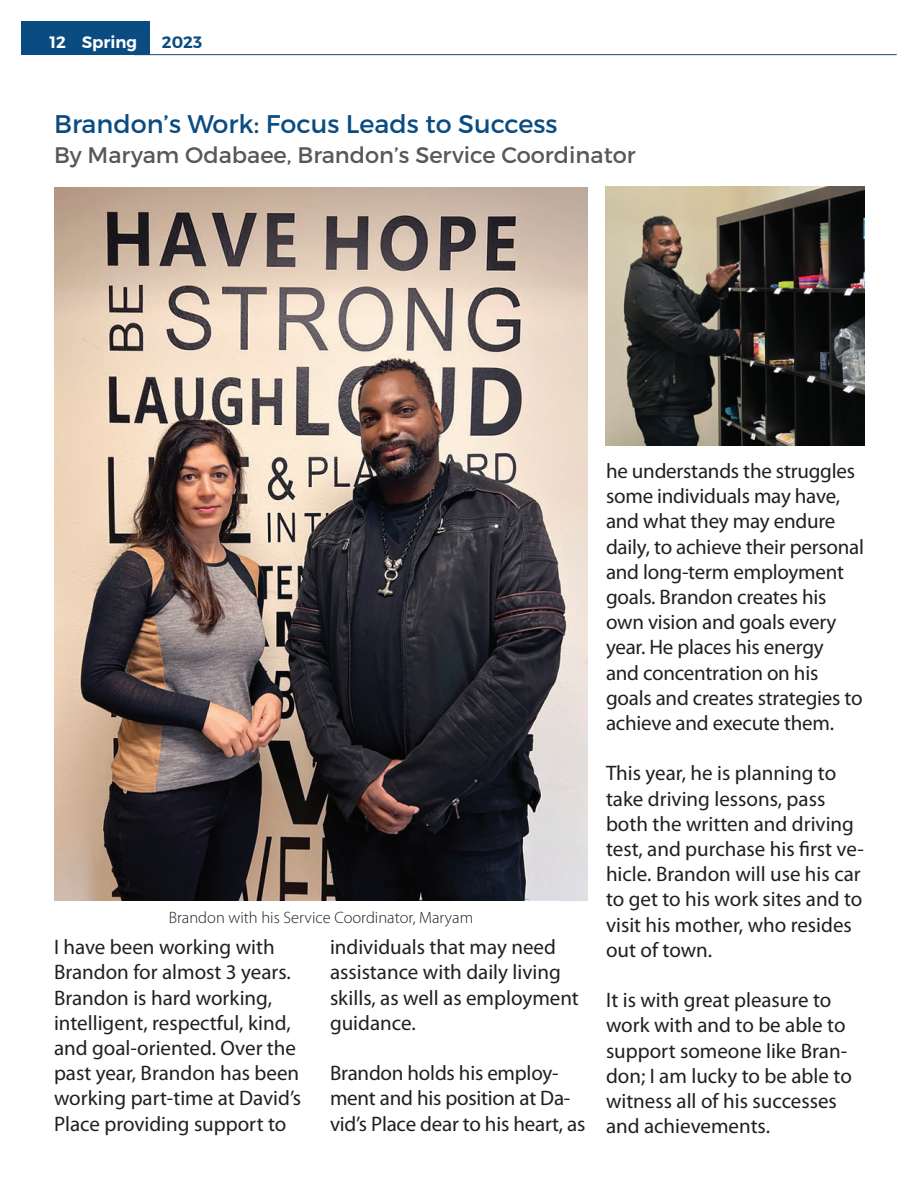
<style>
.page{position:relative;width:918px;height:1188px;background:#fff}
.page>*{position:absolute;margin:0;border:0;box-sizing:border-box;transform-origin:0 0}
.t1{font:25.5px "Montserrat";color:#0a4c82}
.t2{font:22.5px "Montserrat";color:#57585a}
.t3{font:21px/25.2px "Myriad Pro";color:#231f20}
.t4{font:300 16.5px "Myriad Pro";color:#231f20}
.t5{font:600 16.5px "Montserrat";color:#fff}
.t6{font:600 16.5px "Montserrat";color:#0a4c82}
</style>
<div class="page">
<hr style="left:134px;top:54px;width:763px;height:1px;background:#0a4c82">
<div style="left:21px;top:21px;width:129px;height:34px;background:#0a4c82"></div>
<img style="left:605px;top:187px;width:260px;height:259px">
<img style="left:54px;top:188px;width:534px;height:713px">
<p class="t5" style="left:49px;top:32px;width:89px">12 Spring</p>
<p class="t6" style="left:162px;top:32px;width:42px">2023</p>
<p class="t1" style="left:54px;top:108px;width:505px">Brandon’s Work: Focus Leads to Success</p>
<p class="t2" style="left:54px;top:141px;width:583px">By Maryam Odabaee, Brandon’s Service Coordinator</p>
<p class="t4" style="left:169px;top:909px;width:306px">Brandon with his Service Coordinator, Maryam</p>
<p class="t3" style="left:54px;top:935px;width:249px">I have been working with<br>Brandon for almost 3 years.<br>Brandon is hard working, intelligent, respectful, kind, and goal-oriented. Over the past year, Brandon has been working part-time at David’s<br>Place providing support to</p>
<p class="t3" style="left:330px;top:935px;width:250px">individuals that may need assistance with daily living skills, as well as employment guidance.</p>
<p class="t3" style="left:330px;top:1061px;width:257px">Brandon holds his employ&shy;ment and his position at Da&shy;vid’s Place dear to his heart, as</p>
<p class="t3" style="left:606px;top:459px;width:260px">he understands the struggles some individuals may have, and what they may endure daily, to achieve their personal and long-term employment goals. Brandon creates his own vision and goals every year. He places his energy<br>and concentration on his goals and creates strategies to achieve and execute them.</p>
<p class="t3" style="left:606px;top:761px;width:260px">This year, he is planning to take driving lessons, pass both the written and driving test, and purchase his first ve&shy;hicle. Brandon will use his car to get to his work sites and to visit his mother, who resides out of town.</p>
<p class="t3" style="left:606px;top:988px;width:247px">It is with great pleasure to work with and to be able to support someone like Bran&shy;don; I am lucky to be able to witness all of his successes and achievements.</p>
</div>
